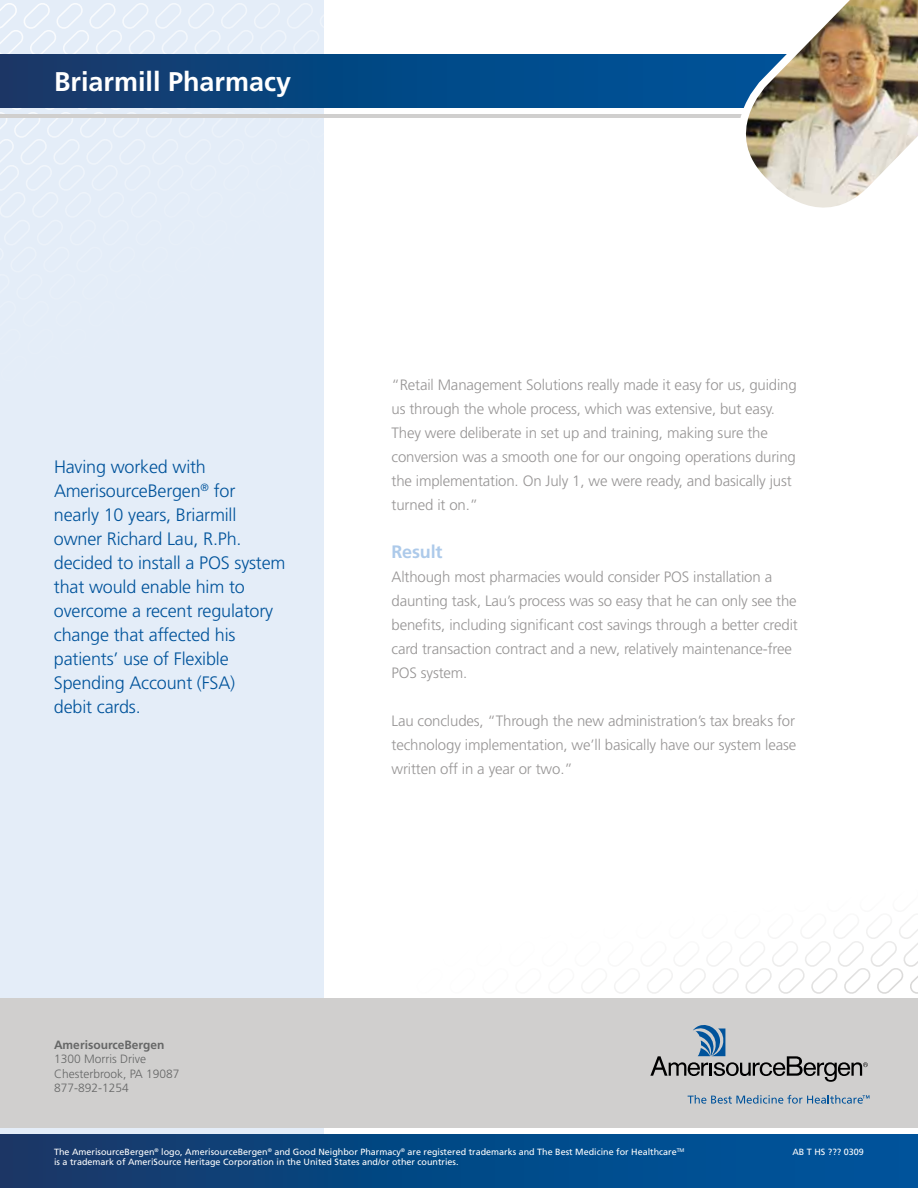
<style>
.page{position:relative;width:918px;height:1188px;background:#fff}
.page>*{position:absolute;margin:0;border:0;box-sizing:border-box;transform-origin:0 0}
.t1{font:700 27px "Frutiger";color:#fff}
.t2{font:300 18px/24px "Frutiger";letter-spacing:-.01em;color:#00539b}
.t3{font:700 18px "Frutiger";letter-spacing:-.01em;color:#adcaea}
.t4{font:300 15px/24px "Frutiger";letter-spacing:-.01em;color:#979595}
.t5{font:300 12px/14.4px "Frutiger";color:#666767}
.t6{font:700 12px "Frutiger";color:#666767}
.t7{font:9px/10.5px "Frutiger";color:#fff}
</style>
<div class="page">
<div style="left:0;top:0;width:324px;height:1188px;background:#e4edf8"></div>
<svg style="left:0;top:3px;width:380px;height:212px"></svg>
<div style="left:0;top:1134px;width:918px;height:54px;background:linear-gradient(to right,#153969,#0056a0)"></div>
<svg style="left:0;top:54px;width:715px;height:54px;background:#074681"></svg>
<hr style="left:0;top:115px;width:918px;height:3px;background:#d0cfce">
<img style="left:715px;top:0;width:203px;height:208px">
<svg style="left:584px;top:915px;width:334px;height:79px"></svg>
<div style="left:0;top:998px;width:918px;height:129px;background:#d0cfce"></div>
<svg style="left:688px;top:1095px;width:182px;height:9px"></svg>
<svg style="left:650px;top:1025px;width:218px;height:57px"></svg>
<h1 class="t1" style="left:54px;top:65px;width:239px">Briarmill Pharmacy</h1>
<p class="t2" style="left:54px;top:455px;width:233px">Having worked with<br>AmerisourceBergen<sup>®</sup> for<br>nearly 10 years, Briarmill owner Richard Lau, R.Ph. decided to install a POS system that would enable him to overcome a recent regulatory change that affected his patients’ use of Flexible<br>Spending Account (FSA)<br>debit cards.</p>
<p class="t6" style="left:54px;top:1038px;width:112px">AmerisourceBergen</p>
<p class="t5" style="left:54px;top:1052px;width:127px">1300 Morris Drive<br>Chesterbrook, PA 19087<br>877-892-1254</p>
<p class="t4" style="left:392px;top:373px;width:407px">“Retail Management Solutions really made it easy for us, guiding us through the whole process, which was extensive, but easy.<br>They were deliberate in set up and training, making sure the conversion was a smooth one for our ongoing operations during the implementation. On July 1, we were ready, and basically just turned it on.”</p>
<p class="t3" style="left:392px;top:541px;width:53px">Result</p>
<p class="t4" style="left:392px;top:565px;width:408px">Although most pharmacies would consider POS installation a daunting task, Lau’s process was so easy that he can only see the benefits, including significant cost savings through a better credit card transaction contract and a new, relatively maintenance-free POS system.</p>
<p class="t4" style="left:392px;top:709px;width:406px;text-align:justify">Lau concludes, “Through the new administration’s tax breaks for technology implementation, we’ll basically have our system lease written off in a year or two.”</p>
<p class="t7" style="left:54px;top:1146px;width:632px">The AmerisourceBergen<sup>®</sup> logo, AmerisourceBergen<sup>®</sup> and Good Neighbor Pharmacy<sup>®</sup> are registered trademarks and The Best Medicine for Healthcare<sup>TM </sup>is a trademark of AmeriSource Heritage Corporation in the United States and/or other countries.</p>
<p class="t7" style="left:792px;top:1146px;width:73px">AB T HS ??? 0309</p>
</div>
